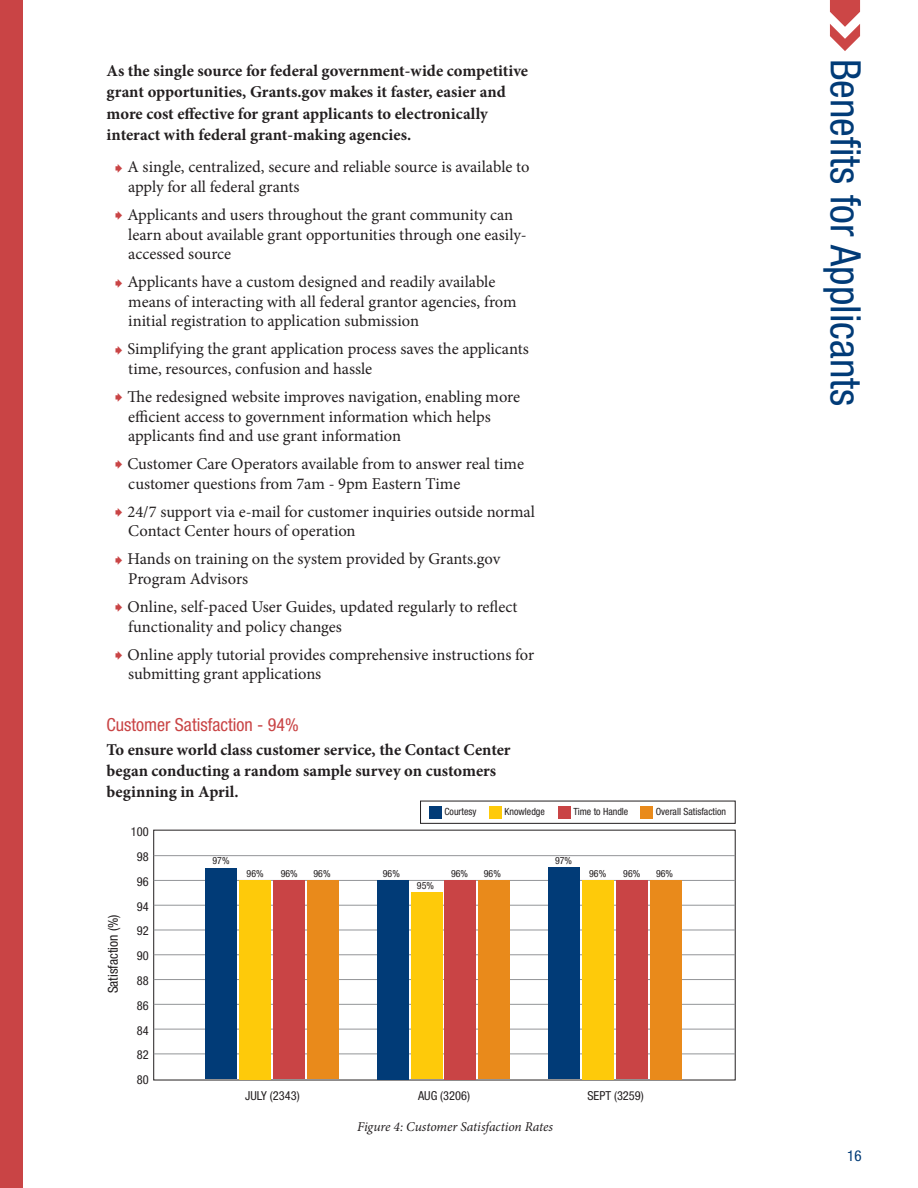
<style>
.page{position:relative;width:918px;height:1188px;background:#fff}
.page>*{position:absolute;margin:0;border:0;box-sizing:border-box;transform-origin:0 0}
.t1{font:condensed 42px "Helvetica Neue";color:#013b77}
.t2{font:condensed 18px "Helvetica Neue";color:#c94445}
.t3{font:16.5px/19.5px "Minion Pro";color:#231f20}
.t4{font:700 16.5px/21px "Minion Pro";color:#231f20}
.t5{font:condensed 15px "Helvetica Neue";color:#013b77}
.t6{font:condensed 13.65px "Helvetica Neue";color:#231f20}
.t7{font:italic 13.5px "Minion Pro";letter-spacing:-.01em;color:#231f20}
.t8{font:condensed 12.45px/24.8px "Helvetica Neue";color:#231f20;text-align:center}
.t9{font:condensed 9.9px "Helvetica Neue";color:#231f20}
</style>
<div class="page">
<div style="left:0;top:0;width:22px;height:1188px;background:#c94445"></div>
<svg style="left:830px;top:0;width:30px;height:51px"></svg>
<hr style="left:154px;top:1054px;width:581px;height:1px;background:#939598">
<hr style="left:154px;top:1029px;width:581px;height:1px;background:#939598">
<hr style="left:154px;top:1004px;width:581px;height:1px;background:#939598">
<hr style="left:154px;top:979px;width:581px;height:1px;background:#939598">
<hr style="left:154px;top:954px;width:581px;height:1px;background:#939598">
<hr style="left:154px;top:930px;width:581px;height:1px;background:#939598">
<hr style="left:154px;top:905px;width:581px;height:1px;background:#939598">
<hr style="left:154px;top:880px;width:581px;height:1px;background:#939598">
<hr style="left:154px;top:855px;width:581px;height:1px;background:#939598">
<div style="left:205px;top:869px;width:32px;height:210px;background:#013b77"></div>
<div style="left:239px;top:880px;width:32px;height:199px;background:#feca0a"></div>
<div style="left:273px;top:880px;width:32px;height:199px;background:#c94445"></div>
<div style="left:307px;top:880px;width:32px;height:199px;background:#e98a1b"></div>
<div style="left:377px;top:880px;width:32px;height:199px;background:#013b77"></div>
<div style="left:411px;top:892px;width:31px;height:187px;background:#feca0a"></div>
<div style="left:444px;top:880px;width:32px;height:199px;background:#c94445"></div>
<div style="left:478px;top:880px;width:32px;height:199px;background:#e98a1b"></div>
<div style="left:548px;top:867px;width:32px;height:212px;background:#013b77"></div>
<div style="left:582px;top:880px;width:32px;height:199px;background:#feca0a"></div>
<div style="left:616px;top:880px;width:32px;height:199px;background:#c94445"></div>
<div style="left:650px;top:880px;width:32px;height:199px;background:#e98a1b"></div>
<div style="left:420px;top:801px;width:316px;height:23px;background:#fff;border:1px solid #231f20"></div>
<div style="left:429px;top:806px;width:13px;height:12px;background:#013b77"></div>
<div style="left:489px;top:806px;width:13px;height:12px;background:#feca0a"></div>
<div style="left:558px;top:806px;width:12px;height:12px;background:#c94445"></div>
<div style="left:640px;top:806px;width:13px;height:12px;background:#e98a1b"></div>
<p class="t4" style="left:107px;top:61px;width:423px">As the single source for federal government-wide competitive grant opportunities, Grants.gov makes it faster, easier and more cost effective for grant applicants to electronically interact with federal grant-making agencies.</p>
<p class="t3" style="left:127px;top:158px;width:404px">A single, centralized, secure and reliable source is available to apply for all federal grants</p>
<p class="t3" style="left:127px;top:205px;width:401px">Applicants and users throughout the grant community can learn about available grant opportunities through one easily&shy;accessed source</p>
<p class="t3" style="left:127px;top:272px;width:391px">Applicants have a custom designed and readily available means of interacting with all federal grantor agencies, from initial registration to application submission</p>
<p class="t3" style="left:127px;top:339px;width:403px">Simplifying the grant application process saves the applicants time, resources, confusion and hassle</p>
<p class="t3" style="left:127px;top:387px;width:394px">The redesigned website improves navigation, enabling more efficient access to government information which helps applicants find and use grant information</p>
<p class="t3" style="left:127px;top:454px;width:398px">Customer Care Operators available from to answer real time customer questions from 7am - 9pm Eastern Time</p>
<p class="t3" style="left:127px;top:502px;width:409px">24/7 support via e-mail for customer inquiries outside normal<br>Contact Center hours of operation</p>
<p class="t3" style="left:127px;top:550px;width:374px">Hands on training on the system provided by Grants.gov<br>Program Advisors</p>
<p class="t3" style="left:127px;top:597px;width:392px">Online, self-paced User Guides, updated regularly to reflect functionality and policy changes</p>
<p class="t3" style="left:127px;top:645px;width:408px">Online apply tutorial provides comprehensive instructions for submitting grant applications</p>
<p class="t2" style="left:107px;top:714px;width:194px">Customer Satisfaction - 94%</p>
<p class="t4" style="left:107px;top:739px;width:405px">To ensure world class customer service, the Contact Center began conducting a random sample survey on customers beginning in April.</p>
<p class="t8" style="left:131px;top:819px;width:19px">100<br>98<br>96<br>94<br>92<br>90<br>88<br>86<br>84<br>82<br>80</p>
<p class="t8" style="left:245px;top:1083px;width:56px">JULY (2343)</p>
<p class="t8" style="left:418px;top:1083px;width:54px">AUG (3206)</p>
<p class="t8" style="left:587px;top:1083px;width:58px">SEPT (3259)</p>
<p class="t8" style="left:265px;top:507px;width:19px">100</p>
<p class="t9" style="left:381px;top:555px;width:19px">96%</p>
<p class="t9" style="left:415px;top:555px;width:19px">96%</p>
<p class="t9" style="left:448px;top:555px;width:19px">96%</p>
<p class="t6" style="left:239px;top:681px;width:80px;rotate:-90deg">Satisfaction (%)</p>
<p class="t8" style="left:271px;top:655px;width:13px">88</p>
<p class="t8" style="left:271px;top:705px;width:13px;text-align:justify">84<br>82<br>80</p>
<p class="t9" style="left:444px;top:806px;width:34px">Courtesy</p>
<p class="t9" style="left:505px;top:806px;width:42px">Knowledge</p>
<p class="t9" style="left:573px;top:806px;width:57px">Time to Handle</p>
<p class="t9" style="left:656px;top:806px;width:72px">Overall Satisfaction</p>
<p class="t9" style="left:213px;top:855px;width:19px">97%</p>
<p class="t9" style="left:555px;top:855px;width:19px">97%</p>
<p class="t9" style="left:247px;top:868px;width:19px">96%</p>
<p class="t9" style="left:281px;top:868px;width:19px">96%</p>
<p class="t9" style="left:314px;top:868px;width:19px">96%</p>
<p class="t9" style="left:383px;top:868px;width:19px">96%</p>
<p class="t9" style="left:451px;top:868px;width:19px">96%</p>
<p class="t9" style="left:484px;top:868px;width:19px">96%</p>
<p class="t9" style="left:589px;top:868px;width:19px">96%</p>
<p class="t9" style="left:623px;top:868px;width:19px">96%</p>
<p class="t9" style="left:656px;top:868px;width:19px">96%</p>
<p class="t9" style="left:417px;top:880px;width:19px">95%</p>
<p class="t6" style="left:105px;top:993px;width:80px;rotate:-90deg">Satisfaction (%)</p>
<p class="t9" style="left:370px;top:1119px;width:42px">Knowledge</p>
<p class="t9" style="left:439px;top:1119px;width:57px">Time to Handle</p>
<p class="t7" style="left:357px;top:1117px;width:197px">Figure 4: Customer Satisfaction Rates</p>
<h1 class="t1" style="left:870px;top:58px;width:349px;rotate:90deg">Benefits for Applicants</h1>
<p class="t5" style="left:847px;top:1147px;width:16px">16</p>
</div>
